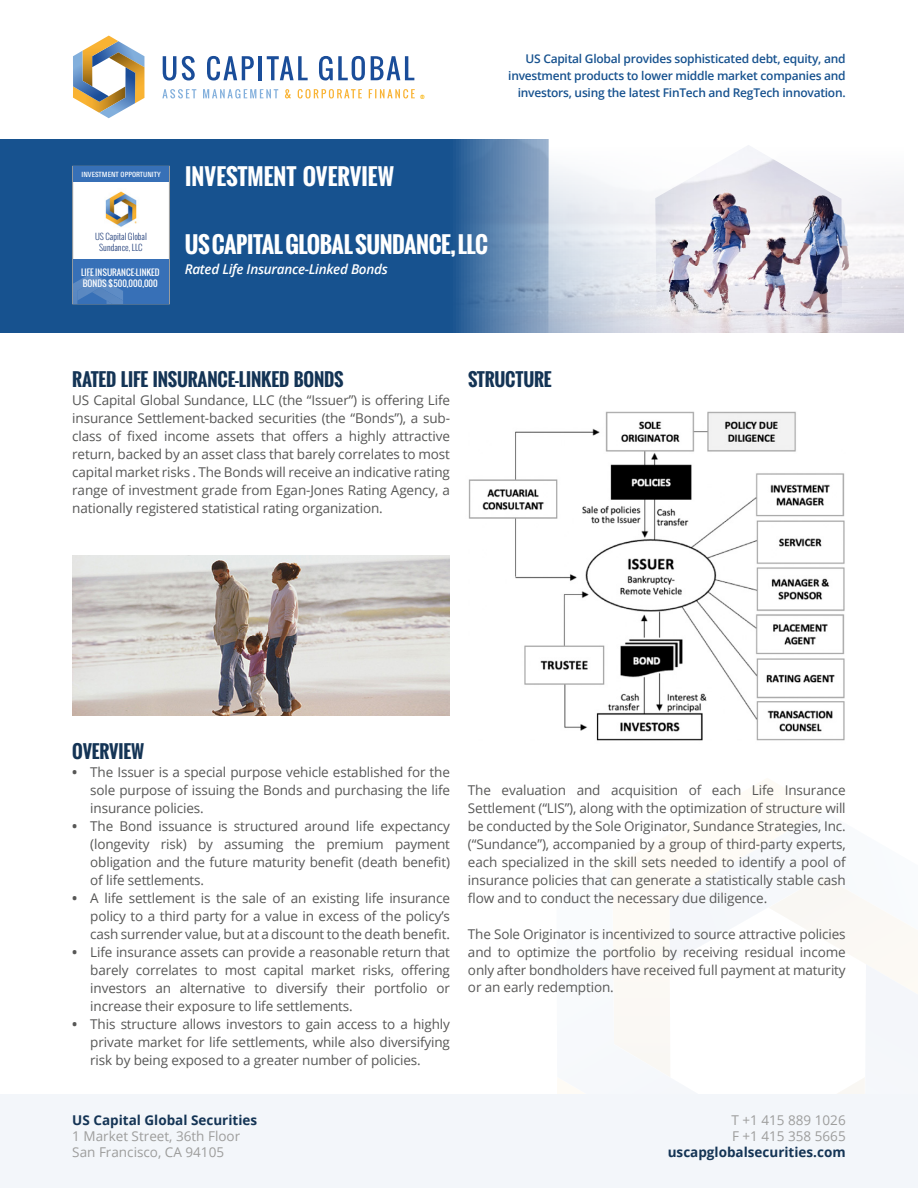
<style>
.page{position:relative;width:918px;height:1188px;background:#fff}
.page>*{position:absolute;margin:0;border:0;box-sizing:border-box;transform-origin:0 0}
.t1{font:700 22.5px "Oswald";letter-spacing:-.02em;color:#fff}
.t2{font:700 22.5px "Oswald";color:#fff}
.t3{font:700 18px "Oswald";letter-spacing:-.01em;color:#143455}
.t4{font:13.5px/18px "Open Sans";letter-spacing:-.01em;color:#575756;text-align:justify}
.t5{font:13.5px/16.2px "Open Sans";color:#9d9d9c}
.t6{font:700 13.5px "Open Sans";color:#143455}
.t7{font:italic 600 13.5px "Open Sans";letter-spacing:-.02em;color:#fff}
.t8{font:600 12px/17.2px "Open Sans";letter-spacing:-.02em;color:#17528f;text-align:right}
.t9{font:8.55px/10.4px "Oswald";color:#fff}
.t10{font:300 8.55px/10.4px "Oswald";color:#213e7a;text-align:center}
.t11{font:500 condensed 7.2px "Linotype Univers";color:#fff}
.t12{font:700 6px "Oswald";color:#f9b818}
.s1{font-weight:700}
</style>
<div class="page">
<img style="left:72px;top:556px;width:378px;height:159px">
<svg style="left:613px;top:876px;width:305px;height:218px"></svg>
<svg style="left:0;top:139px;width:548px;height:194px;background:#255c95"></svg>
<svg style="left:548px;top:139px;width:356px;height:194px"></svg>
<svg style="left:73px;top:36px;width:71px;height:82px"></svg>
<svg style="left:163px;top:56px;width:13px;height:25px"></svg>
<svg style="left:182px;top:56px;width:13px;height:25px"></svg>
<svg style="left:207px;top:56px;width:47px;height:25px"></svg>
<hr style="left:259px;top:56px;width:3px;height:24px;background:#1a4d99">
<svg style="left:267px;top:56px;width:41px;height:24px"></svg>
<svg style="left:319px;top:56px;width:46px;height:25px"></svg>
<svg style="left:371px;top:56px;width:43px;height:24px"></svg>
<svg style="left:162px;top:89px;width:34px;height:9px"></svg>
<svg style="left:203px;top:89px;width:75px;height:9px"></svg>
<svg style="left:285px;top:89px;width:6px;height:9px"></svg>
<svg style="left:298px;top:89px;width:64px;height:9px"></svg>
<svg style="left:369px;top:89px;width:46px;height:9px"></svg>
<div style="left:0;top:1094px;width:918px;height:94px;background:#f3f6fa"></div>
<img style="left:468px;top:411px;width:377px;height:330px">
<div style="left:72px;top:166px;width:98px;height:138px;background:#fff;border:1px solid #9d9d9c"></div>
<div style="left:73px;top:259px;width:96px;height:45px;background:#3770b7"></div>
<svg style="left:73px;top:273px;width:50px;height:31px"></svg>
<div style="left:73px;top:167px;width:96px;height:15px;background:#3770b7"></div>
<img style="left:105px;top:191px;width:32px;height:36px">
<p class="t12" style="left:420px;top:92px;width:6px">®</p>
<p class="t8" style="left:508px;top:49px;width:339px">US Capital Global provides sophisticated debt, equity, and investment products to lower middle market companies and investors, using the latest FinTech and RegTech innovation.</p>
<p class="t11" style="left:82px;top:170px;width:81px">INVESTMENT OPPORTUNITY</p>
<p class="t10" style="left:95px;top:232px;width:53px">US Capital Global<br>Sundance, LLC</p>
<p class="t9" style="left:81px;top:268px;width:80px">LIFE INSURANCE-LINKED<br>BONDS $500,000,000</p>
<h1 class="t2" style="left:185px;top:159px;width:210px">INVESTMENT OVERVIEW</h1>
<h1 class="t1" style="left:185px;top:228px;width:305px">US CAPITAL GLOBAL SUNDANCE, LLC</h1>
<p class="t7" style="left:185px;top:260px;width:205px">Rated Life Insurance-Linked Bonds</p>
<h2 class="t3" style="left:72px;top:366px;width:273px">RATED LIFE INSURANCE-LINKED BONDS</h2>
<p class="t4" style="left:72px;top:391px;width:379px">US Capital Global Sundance, LLC (the “Issuer”) is offering Life insurance Settlement-backed securities (the “Bonds”), a sub&shy;class of fixed income assets that offers a highly attractive return, backed by an asset class that barely correlates to most capital market risks . The Bonds will receive an indicative rating range of investment grade from Egan-Jones Rating Agency, a nationally registered statistical rating organization.</p>
<h2 class="t3" style="left:468px;top:366px;width:85px">STRUCTURE</h2>
<h2 class="t3" style="left:72px;top:738px;width:73px">OVERVIEW</h2>
<p class="t4" style="left:90px;top:763px;width:361px;text-indent:-18px"><span class="s1">•</span> The Issuer is a special purpose vehicle established for the sole purpose of issuing the Bonds and purchasing the life insurance policies.</p>
<p class="t4" style="left:90px;top:817px;width:361px;text-indent:-18px"><span class="s1">•</span> The Bond issuance is structured around life expectancy (longevity risk) by assuming the premium payment obligation and the future maturity benefit (death benefit) of life settlements.</p>
<p class="t4" style="left:90px;top:889px;width:361px;text-indent:-18px"><span class="s1">•</span> A life settlement is the sale of an existing life insurance policy to a third party for a value in excess of the policy’s cash surrender value, but at a discount to the death benefit.</p>
<p class="t4" style="left:90px;top:943px;width:361px;text-indent:-18px"><span class="s1">•</span> Life insurance assets can provide a reasonable return that barely correlates to most capital market risks, offering investors an alternative to diversify their portfolio or increase their exposure to life settlements.</p>
<p class="t4" style="left:90px;top:1015px;width:361px;text-indent:-18px"><span class="s1">•</span> This structure allows investors to gain access to a highly private market for life settlements, while also diversifying risk by being exposed to a greater number of policies.</p>
<p class="t4" style="left:468px;top:780px;width:379px">The evaluation and acquisition of each Life Insurance Settlement (“LIS”), along with the optimization of structure will be conducted by the Sole Originator, Sundance Strategies, Inc. (“Sundance”), accompanied by a group of third-party experts, each specialized in the skill sets needed to identify a pool of insurance policies that can generate a statistically stable cash flow and to conduct the necessary due diligence.</p>
<p class="t4" style="left:468px;top:924px;width:379px">The Sole Originator is incentivized to source attractive policies and to optimize the portfolio by receiving residual income only after bondholders have received full payment at maturity or an early redemption.</p>
<p class="t6" style="left:72px;top:1110px;width:186px">US Capital Global Securities</p>
<p class="t5" style="left:72px;top:1128px;width:169px">1 Market Street, 36th Floor<br>San Francisco, CA 94105</p>
<p class="t5" style="left:732px;top:1111px;width:116px">T +1 415 889 1026<br>F +1 415 358 5665</p>
<p class="t6" style="left:668px;top:1143px;width:179px">uscapglobalsecurities.com</p>
</div>
